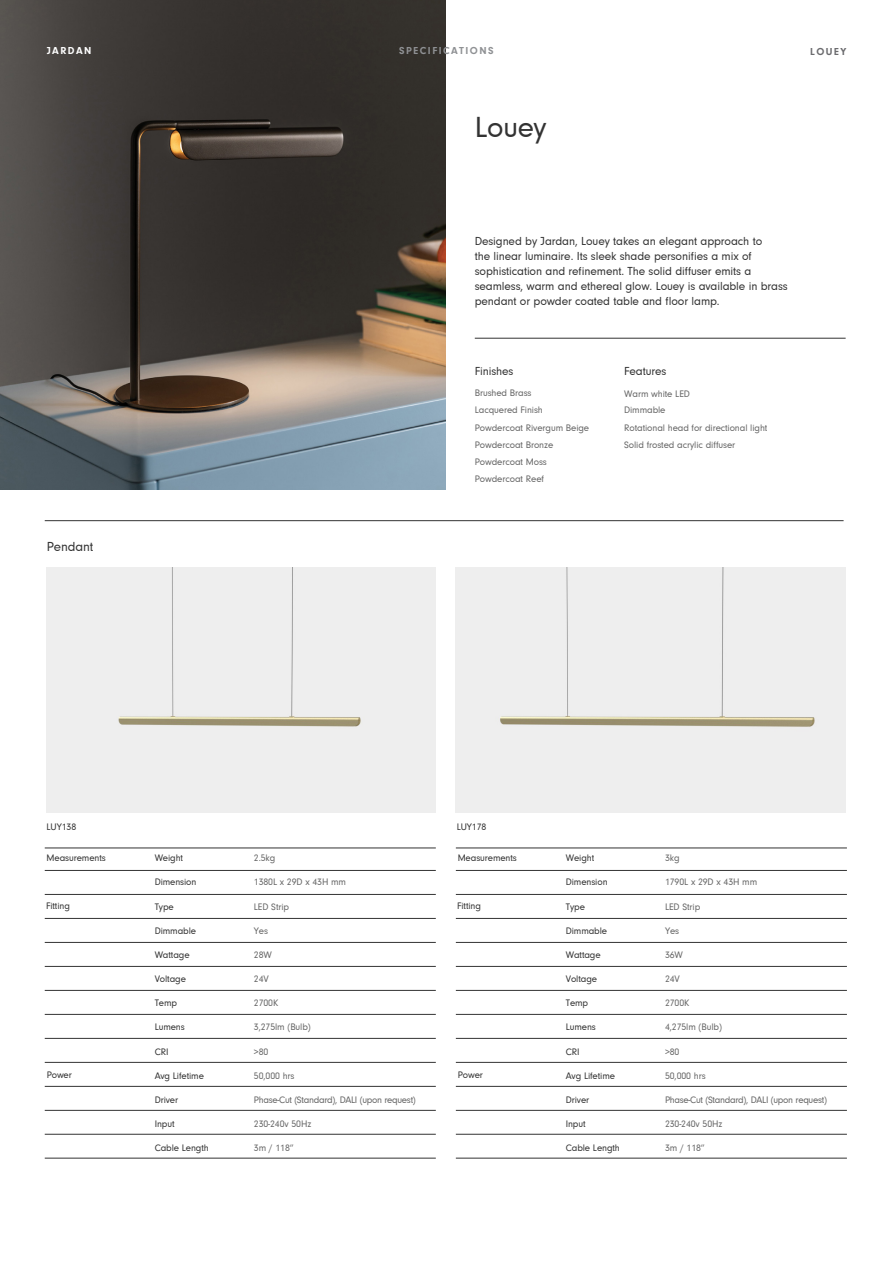
<style>
.page{position:relative;width:893px;height:1263px;background:#fff}
.page>*{position:absolute;margin:0;border:0;box-sizing:border-box;transform-origin:0 0}
.H2_-_32pt_Regular{font:30px "Neuzeit Gro";letter-spacing:-.01em;color:#333}
.H2_-_32pt_Regular-2{font:13.5px "Neuzeit Gro";letter-spacing:-.01em;color:#333}
.H2_-_32pt_Regular-3{font:12px/15px "Neuzeit Gro";letter-spacing:-.01em;color:#333}
.t1{font:700 10.5px "Neuzeit Gro";letter-spacing:.14em;color:#8f9194}
.t2{font:700 10.5px "Neuzeit Gro";letter-spacing:.14em;color:#fff}
.t3{font:700 10.5px "Neuzeit Gro";letter-spacing:.14em;color:#6b6b6e}
.H2_-_32pt_Regular-4{font:9.75px "Neuzeit Gro";letter-spacing:-.01em;color:#666}
.H2_-_32pt_Regular-5{font:9.75px "Neuzeit Gro";letter-spacing:-.01em;color:#333}
.H2_-_32pt_Regular-6{font:9.75px "Neuzeit Gro";letter-spacing:-.03em;color:#666}
</style>
<div class="page">
<img style="left:0;top:0;width:446px;height:490px">
<hr style="left:475px;top:338px;width:371px;height:1px;background:#333">
<div style="left:46px;top:568px;width:390px;height:244px;background:#eee"></div>
<div style="left:456px;top:568px;width:390px;height:244px;background:#eee"></div>
<hr style="left:45px;top:520px;width:799px;height:1px;background:#333">
<hr style="left:45px;top:870px;width:391px;height:1px;background:#333">
<hr style="left:456px;top:870px;width:391px;height:1px;background:#333">
<hr style="left:45px;top:848px;width:391px;height:1px;background:#333">
<hr style="left:456px;top:848px;width:391px;height:1px;background:#333">
<hr style="left:45px;top:942px;width:391px;height:1px;background:#333">
<hr style="left:456px;top:942px;width:391px;height:1px;background:#333">
<hr style="left:45px;top:918px;width:391px;height:1px;background:#333">
<hr style="left:456px;top:918px;width:391px;height:1px;background:#333">
<hr style="left:45px;top:990px;width:391px;height:1px;background:#333">
<hr style="left:456px;top:990px;width:391px;height:1px;background:#333">
<hr style="left:45px;top:1038px;width:391px;height:1px;background:#333">
<hr style="left:456px;top:1038px;width:391px;height:1px;background:#333">
<hr style="left:45px;top:1062px;width:391px;height:1px;background:#333">
<hr style="left:456px;top:1062px;width:391px;height:1px;background:#333">
<hr style="left:45px;top:1086px;width:391px;height:1px;background:#333">
<hr style="left:456px;top:1086px;width:391px;height:1px;background:#333">
<hr style="left:45px;top:894px;width:391px;height:1px;background:#333">
<hr style="left:456px;top:894px;width:391px;height:1px;background:#333">
<hr style="left:45px;top:966px;width:391px;height:1px;background:#333">
<hr style="left:456px;top:966px;width:391px;height:1px;background:#333">
<hr style="left:45px;top:1014px;width:391px;height:1px;background:#333">
<hr style="left:456px;top:1014px;width:391px;height:1px;background:#333">
<hr style="left:45px;top:1110px;width:391px;height:1px;background:#333">
<hr style="left:456px;top:1110px;width:391px;height:1px;background:#333">
<hr style="left:45px;top:1134px;width:391px;height:1px;background:#333">
<hr style="left:456px;top:1134px;width:391px;height:1px;background:#333">
<hr style="left:45px;top:1158px;width:391px;height:1px;background:#333">
<hr style="left:456px;top:1158px;width:391px;height:1px;background:#333">
<p class="t2" style="left:47px;top:44px;width:46px">JARDAN</p>
<p class="t1" style="left:399px;top:44px;width:96px">SPECIFICATIONS</p>
<p class="t3" style="left:810px;top:45px;width:38px">LOUEY</p>
<p class="H2_-_32pt_Regular" style="left:475px;top:111px;width:73px">Louey</p>
<p class="H2_-_32pt_Regular-3" style="left:475px;top:234px;width:315px">Designed by Jardan, Louey takes an elegant approach to<br>the linear luminaire. Its sleek shade personifies a mix of sophistication and refinement. The solid diffuser emits a seamless, warm and ethereal glow. Louey is available in brass pendant or powder coated table and floor lamp.</p>
<p class="H2_-_32pt_Regular-2" style="left:47px;top:539px;width:48px">Pendant</p>
<p class="H2_-_32pt_Regular-3" style="left:475px;top:364px;width:40px">Finishes</p>
<p class="H2_-_32pt_Regular-3" style="left:624px;top:364px;width:44px">Features</p>
<p class="H2_-_32pt_Regular-4" style="left:475px;top:388px;width:58px">Brushed Brass</p>
<p class="H2_-_32pt_Regular-4" style="left:475px;top:405px;width:70px">Lacquered Finish</p>
<p class="H2_-_32pt_Regular-4" style="left:475px;top:422px;width:116px">Powdercoat Rivergum Beige</p>
<p class="H2_-_32pt_Regular-4" style="left:475px;top:439px;width:80px">Powdercoat Bronze</p>
<p class="H2_-_32pt_Regular-4" style="left:475px;top:456px;width:74px">Powdercoat Moss</p>
<p class="H2_-_32pt_Regular-4" style="left:475px;top:473px;width:71px">Powdercoat Reef</p>
<p class="H2_-_32pt_Regular-4" style="left:624px;top:389px;width:67px">Warm white LED</p>
<p class="H2_-_32pt_Regular-4" style="left:624px;top:405px;width:43px">Dimmable</p>
<p class="H2_-_32pt_Regular-4" style="left:624px;top:422px;width:145px">Rotational head for directional light</p>
<p class="H2_-_32pt_Regular-4" style="left:624px;top:439px;width:113px">Solid frosted acrylic diffuser</p>
<p class="H2_-_32pt_Regular-5" style="left:47px;top:822px;width:31px">LUY138</p>
<p class="H2_-_32pt_Regular-5" style="left:457px;top:822px;width:31px">LUY178</p>
<p class="H2_-_32pt_Regular-5" style="left:47px;top:852px;width:61px">Measurements</p>
<p class="H2_-_32pt_Regular-5" style="left:458px;top:852px;width:61px">Measurements</p>
<p class="H2_-_32pt_Regular-4" style="left:254px;top:853px;width:23px">2.5kg</p>
<p class="H2_-_32pt_Regular-4" style="left:254px;top:877px;width:94px">1380L x 29D x 43H mm</p>
<p class="H2_-_32pt_Regular-4" style="left:254px;top:901px;width:37px">LED Strip</p>
<p class="H2_-_32pt_Regular-4" style="left:254px;top:925px;width:16px">Yes</p>
<p class="H2_-_32pt_Regular-4" style="left:254px;top:949px;width:19px">28W</p>
<p class="H2_-_32pt_Regular-4" style="left:254px;top:973px;width:16px">24V</p>
<p class="H2_-_32pt_Regular-4" style="left:254px;top:998px;width:26px">2700K</p>
<p class="H2_-_32pt_Regular-4" style="left:254px;top:1022px;width:58px">3,275lm (Bulb)</p>
<p class="H2_-_32pt_Regular-4" style="left:254px;top:1046px;width:16px">&gt;80</p>
<p class="H2_-_32pt_Regular-4" style="left:254px;top:1070px;width:42px">50,000 hrs</p>
<p class="H2_-_32pt_Regular-6" style="left:254px;top:1094px;width:163px">Phase-Cut (Standard), DALI (upon request)</p>
<p class="H2_-_32pt_Regular-4" style="left:254px;top:1118px;width:59px">230-240v 50Hz</p>
<p class="H2_-_32pt_Regular-4" style="left:254px;top:1143px;width:41px">3m / 118”</p>
<p class="H2_-_32pt_Regular-5" style="left:155px;top:853px;width:30px">Weight</p>
<p class="H2_-_32pt_Regular-5" style="left:155px;top:877px;width:43px">Dimension</p>
<p class="H2_-_32pt_Regular-5" style="left:155px;top:901px;width:21px">Type</p>
<p class="H2_-_32pt_Regular-5" style="left:155px;top:925px;width:43px">Dimmable</p>
<p class="H2_-_32pt_Regular-5" style="left:155px;top:949px;width:36px">Wattage</p>
<p class="H2_-_32pt_Regular-5" style="left:155px;top:973px;width:33px">Voltage</p>
<p class="H2_-_32pt_Regular-5" style="left:155px;top:998px;width:24px">Temp</p>
<p class="H2_-_32pt_Regular-5" style="left:155px;top:1022px;width:32px">Lumens</p>
<p class="H2_-_32pt_Regular-5" style="left:155px;top:1046px;width:15px">CRI</p>
<p class="H2_-_32pt_Regular-5" style="left:155px;top:1070px;width:51px">Avg Lifetime</p>
<p class="H2_-_32pt_Regular-5" style="left:155px;top:1094px;width:25px">Driver</p>
<p class="H2_-_32pt_Regular-5" style="left:155px;top:1118px;width:21px">Input</p>
<p class="H2_-_32pt_Regular-5" style="left:155px;top:1143px;width:56px">Cable Length</p>
<p class="H2_-_32pt_Regular-5" style="left:46px;top:901px;width:25px">Fitting</p>
<p class="H2_-_32pt_Regular-5" style="left:457px;top:901px;width:25px">Fitting</p>
<p class="H2_-_32pt_Regular-5" style="left:47px;top:1069px;width:27px">Power</p>
<p class="H2_-_32pt_Regular-5" style="left:458px;top:1069px;width:27px">Power</p>
<p class="H2_-_32pt_Regular-5" style="left:566px;top:853px;width:30px">Weight</p>
<p class="H2_-_32pt_Regular-5" style="left:566px;top:877px;width:43px">Dimension</p>
<p class="H2_-_32pt_Regular-5" style="left:566px;top:901px;width:21px">Type</p>
<p class="H2_-_32pt_Regular-5" style="left:566px;top:925px;width:43px">Dimmable</p>
<p class="H2_-_32pt_Regular-5" style="left:566px;top:949px;width:36px">Wattage</p>
<p class="H2_-_32pt_Regular-5" style="left:566px;top:973px;width:33px">Voltage</p>
<p class="H2_-_32pt_Regular-5" style="left:566px;top:998px;width:24px">Temp</p>
<p class="H2_-_32pt_Regular-5" style="left:566px;top:1022px;width:32px">Lumens</p>
<p class="H2_-_32pt_Regular-5" style="left:566px;top:1046px;width:15px">CRI</p>
<p class="H2_-_32pt_Regular-5" style="left:566px;top:1070px;width:51px">Avg Lifetime</p>
<p class="H2_-_32pt_Regular-5" style="left:566px;top:1094px;width:25px">Driver</p>
<p class="H2_-_32pt_Regular-5" style="left:566px;top:1118px;width:21px">Input</p>
<p class="H2_-_32pt_Regular-5" style="left:566px;top:1143px;width:56px">Cable Length</p>
<p class="H2_-_32pt_Regular-4" style="left:665px;top:853px;width:16px">3kg</p>
<p class="H2_-_32pt_Regular-4" style="left:665px;top:877px;width:94px">1790L x 29D x 43H mm</p>
<p class="H2_-_32pt_Regular-4" style="left:665px;top:901px;width:37px">LED Strip</p>
<p class="H2_-_32pt_Regular-4" style="left:665px;top:925px;width:16px">Yes</p>
<p class="H2_-_32pt_Regular-4" style="left:665px;top:949px;width:19px">36W</p>
<p class="H2_-_32pt_Regular-4" style="left:665px;top:973px;width:16px">24V</p>
<p class="H2_-_32pt_Regular-4" style="left:665px;top:998px;width:26px">2700K</p>
<p class="H2_-_32pt_Regular-4" style="left:665px;top:1022px;width:58px">4,275lm (Bulb)</p>
<p class="H2_-_32pt_Regular-4" style="left:665px;top:1046px;width:16px">&gt;80</p>
<p class="H2_-_32pt_Regular-4" style="left:665px;top:1070px;width:42px">50,000 hrs</p>
<p class="H2_-_32pt_Regular-6" style="left:665px;top:1094px;width:163px">Phase-Cut (Standard), DALI (upon request)</p>
<p class="H2_-_32pt_Regular-4" style="left:665px;top:1118px;width:59px">230-240v 50Hz</p>
<p class="H2_-_32pt_Regular-4" style="left:665px;top:1143px;width:41px">3m / 118”</p>
</div>
